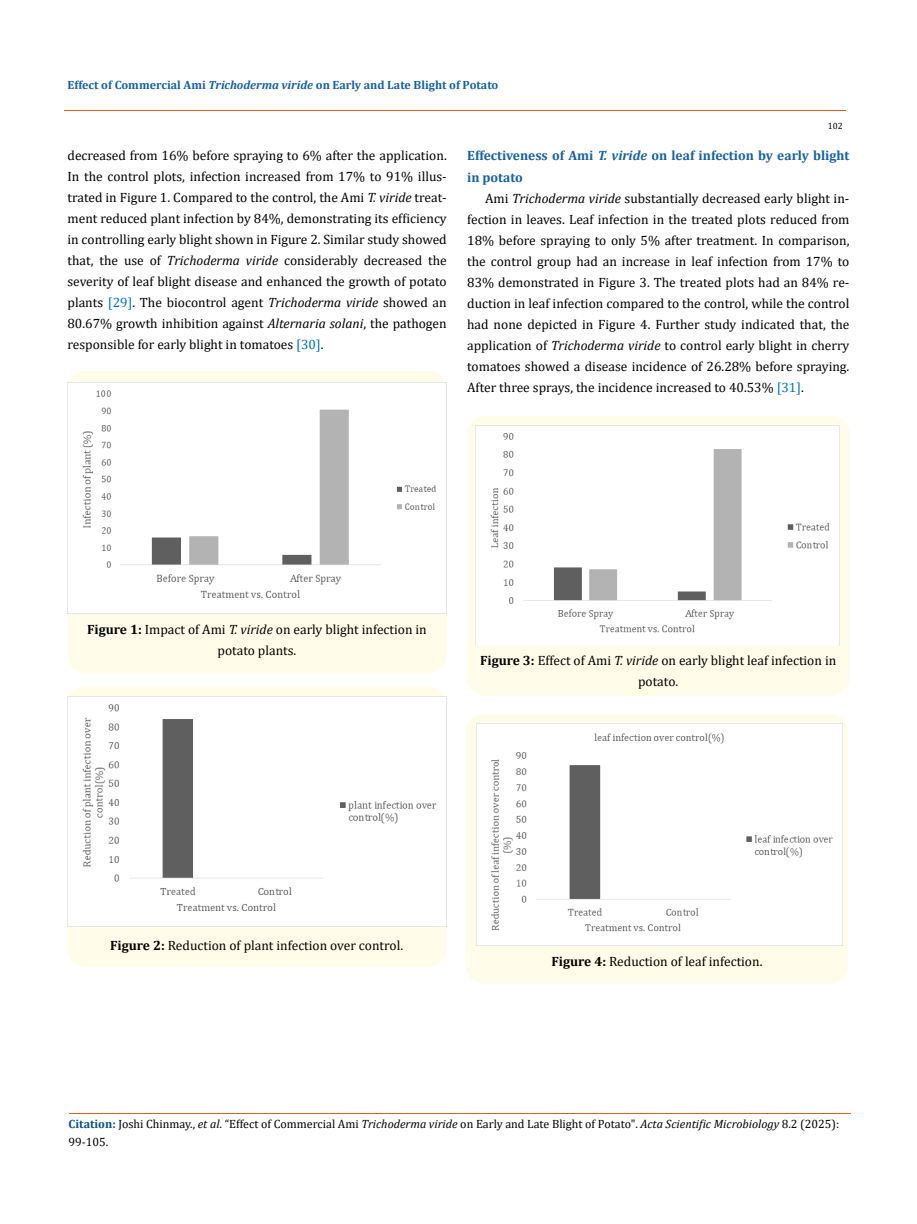
<style>
.page{position:relative;width:917px;height:1224px;background:#fff}
.page>*{position:absolute;margin:0;border:0;box-sizing:border-box;transform-origin:0 0}
.t1{font:13.5px/21px "Cambria";color:#000;text-align:justify}
.t2{font:700 13.5px/21.6px "Cambria";color:#1560a6}
.t3{font:12px/18px "Cambria";color:#000}
.t4{font:700 12px "Cambria";color:#1560a6}
.t5{font:9px "Cambria";color:#000}
.s1{font-style:italic}
.s2{color:#0070c0}
.s3{font-weight:700}
.s4{font-weight:700;color:#035089}
</style>
<div class="page">
<hr style="left:64px;top:110px;width:782px;height:1px;background:#e05d1a">
<div style="left:67px;top:371px;width:380px;height:302px;background:#fffde9;border-radius:18px"></div>
<img style="left:67px;top:383px;width:379px;height:231px">
<div style="left:67px;top:687px;width:379px;height:280px;background:#fffde9;border-radius:18px"></div>
<img style="left:67px;top:696px;width:379px;height:230px">
<div style="left:467px;top:416px;width:382px;height:280px;background:#fffde9;border-radius:18px"></div>
<img style="left:475px;top:425px;width:364px;height:221px">
<div style="left:466px;top:714px;width:382px;height:270px;background:#fffde9;border-radius:18px"></div>
<img style="left:476px;top:724px;width:366px;height:222px">
<hr style="left:69px;top:1113px;width:781px;height:1px;background:#e05d1a">
<p class="t4" style="left:67px;top:76px;width:432px">Effect of Commercial Ami <span class="s1">Trichoderma viride</span> on Early and Late Blight of Potato</p>
<p class="t5" style="left:827px;top:120px;width:16px">102</p>
<p class="t1" style="left:67px;top:145px;width:381px">decreased from 16% before spraying to 6% after the application.<br>In the control plots, infection increased from 17% to 91% illus&shy;trated in Figure 1. Compared to the control, the Ami <span class="s1">T. viride</span> treat&shy;ment reduced plant infection by 84%, demonstrating its efficiency in controlling early blight shown in Figure 2. Similar study showed that, the use of <span class="s1">Trichoderma viride</span> considerably decreased the severity of leaf blight disease and enhanced the growth of potato plants <span class="s2">[29]</span>. The biocontrol agent <span class="s1">Trichoderma viride</span> showed an 80.67% growth inhibition against <span class="s1">Alternaria solani</span>, the pathogen responsible for early blight in tomatoes <span class="s2">[30]</span>.</p>
<p class="t2" style="left:467px;top:144px;width:384px">Effectiveness of Ami <span class="s1">T. viride</span> on leaf infection by early blight in potato</p>
<p class="t1" style="left:467px;top:187px;width:384px;text-indent:18px">Ami <span class="s1">Trichoderma viride</span> substantially decreased early blight in&shy;fection in leaves. Leaf infection in the treated plots reduced from 18% before spraying to only 5% after treatment. In comparison, the control group had an increase in leaf infection from 17% to 83% demonstrated in Figure 3. The treated plots had an 84% re&shy;duction in leaf infection compared to the control, while the control had none depicted in Figure 4. Further study indicated that, the application of <span class="s1">Trichoderma viride</span> to control early blight in cherry tomatoes showed a disease incidence of 26.28% before spraying.<br>After three sprays, the incidence increased to 40.53% <span class="s2">[31]</span>.</p>
<p class="t1" style="left:87px;top:619px;width:341px;text-align:center"><span class="s3">Figure 1:</span> Impact of Ami <span class="s1">T. viride</span> on early blight infection in potato plants.</p>
<p class="t1" style="left:480px;top:650px;width:358px;text-align:center"><span class="s3">Figure 3:</span> Effect of Ami <span class="s1">T. viride</span> on early blight leaf infection in potato.</p>
<p class="t1" style="left:110px;top:935px;width:294px"><span class="s3">Figure 2:</span> Reduction of plant infection over control.</p>
<p class="t1" style="left:551px;top:951px;width:212px"><span class="s3">Figure 4:</span> Reduction of leaf infection.</p>
<p class="t3" style="left:69px;top:1114px;width:772px"><span class="s4">Citation:</span> Joshi Chinmay., <span class="s1">et al</span>. “Effect of Commercial Ami <span class="s1">Trichoderma viride</span> on Early and Late Blight of Potato". <span class="s1">Acta Scientific Microbiology</span> 8.2 (2025):<br>99-105.</p>
</div>
